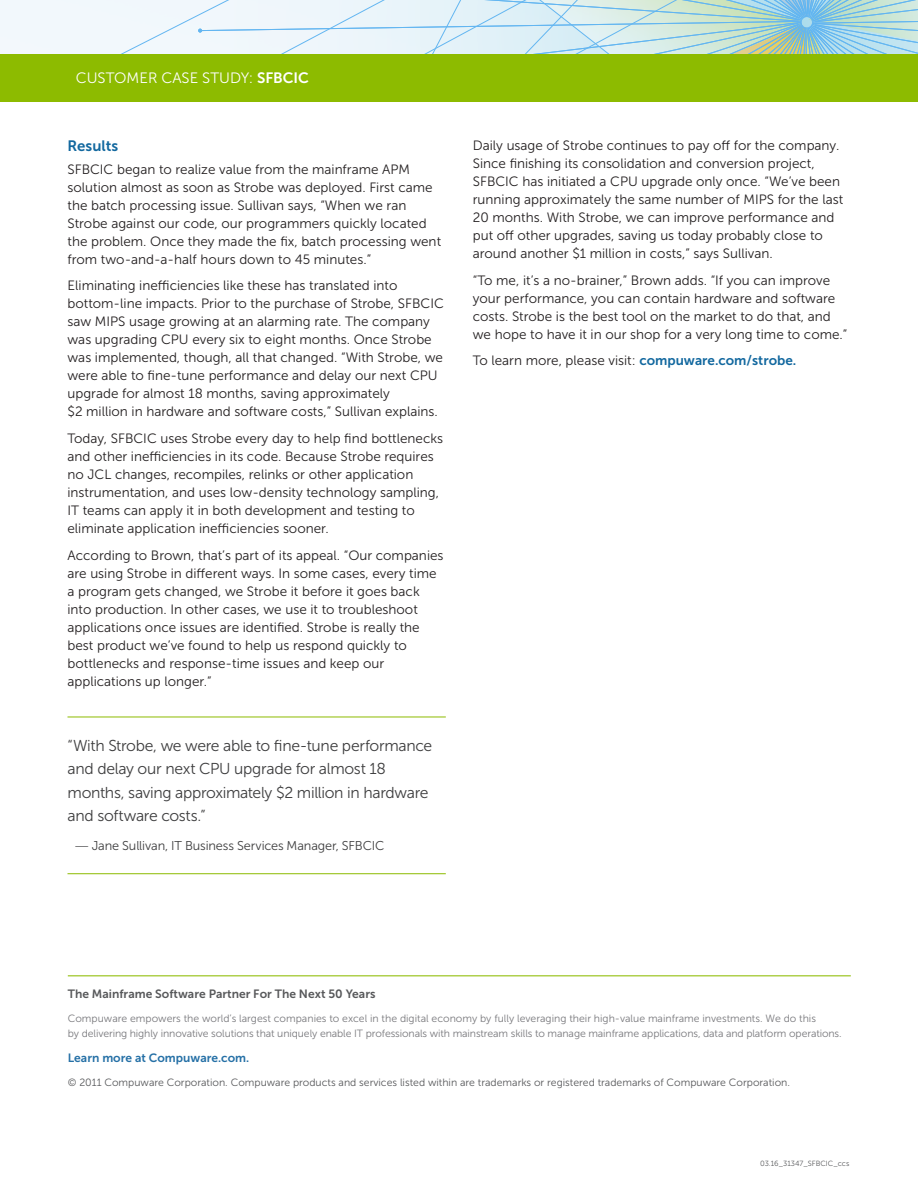
<style>
.page{position:relative;width:918px;height:1188px;background:#fff}
.page>*{position:absolute;margin:0;border:0;box-sizing:border-box;transform-origin:0 0}
.Quote_Text{font:15.75px/23.2px "Museo Sans 300";letter-spacing:-.02em;color:#3e3e3f}
.t1{font:15px "Museo Sans 300";color:#fff}
.Subhead{font:15px "Museo Sans 700";color:#12689f}
.Body{font:13.5px/18px "Museo Sans 300";color:#231f20}
.t2{font:12.75px "Museo Sans 300";letter-spacing:-.01em;color:#3e3e3f}
.Body-2{font:12px "Museo Sans 700";color:#57585a}
.Body-3{font:12px "Museo Sans 700";color:#2570a6}
.Body-4{font:10.5px/15px "Museo Sans 300";letter-spacing:-.01em;color:#78787c}
.Body-5{font:10.5px "Museo Sans 300";color:#57585a}
.Body-6{font:7.5px "Museo Sans 300";color:#57585a}
.s1{font-family:"Museo Sans 700"}
.s2{font-family:"Trade Gothic"}
.s3{font-family:"Museo Sans 700";color:#12689f}
</style>
<div class="page">
<svg style="left:32px;top:0;width:886px;height:54px"></svg>
<hr style="left:68px;top:975px;width:783px;height:1px;background:#8dbb00">
<div style="left:0;top:54px;width:918px;height:48px;background:#8dbb00"></div>
<hr style="left:68px;top:717px;width:378px;height:1px;background:#8dbb00">
<hr style="left:68px;top:873px;width:378px;height:1px;background:#8dbb00">
<p class="t1" style="left:76px;top:70px;width:235px">CUSTOMER CASE STUDY: <span class="s1">SFBCIC</span></p>
<p class="Subhead" style="left:68px;top:138px;width:52px">Results</p>
<p class="Body" style="left:68px;top:160px;width:375px">SFBCIC began to realize value from the mainframe APM solution almost as soon as Strobe was deployed. First came the batch processing issue. Sullivan says, “When we ran Strobe against our code, our programmers quickly located the problem. Once they made the fix, batch processing went from two-and-a-half hours down to 45 minutes.”</p>
<p class="Body" style="left:68px;top:277px;width:378px">Eliminating inefficiencies like these has translated into bottom-line impacts. Prior to the purchase of Strobe, SFBCIC saw MIPS usage growing at an alarming rate. The company was upgrading CPU every six to eight months. Once Strobe was implemented, though, all that changed. “With Strobe, we were able to fine-tune performance and delay our next CPU upgrade for almost 18 months, saving approximately<br>$2 million in hardware and software costs,” Sullivan explains.</p>
<p class="Body" style="left:68px;top:430px;width:377px">Today, SFBCIC uses Strobe every day to help find bottlenecks and other inefficiencies in its code. Because Strobe requires no JCL changes, recompiles, relinks or other application instrumentation, and uses low-density technology sampling, IT teams can apply it in both development and testing to eliminate application inefficiencies sooner.</p>
<p class="Body" style="left:68px;top:546px;width:378px">According to Brown, that’s part of its appeal. “Our companies are using Strobe in different ways. In some cases, every time a program gets changed, we Strobe it before it goes back into production. In other cases, we use it to troubleshoot applications once issues are identified. Strobe is really the best product we’ve found to help us respond quickly to bottlenecks and response-time issues and keep our applications up longer.”</p>
<p class="Quote_Text" style="left:68px;top:734px;width:366px">“With Strobe, we were able to fine-tune performance and delay our next CPU upgrade for almost 18 months, saving approximately $2 million in hardware and software costs.”</p>
<p class="t2" style="left:76px;top:839px;width:310px"><span class="s2">—</span> Jane Sullivan, IT Business Services Manager, SFBCIC</p>
<p class="Body" style="left:473px;top:137px;width:372px">Daily usage of Strobe continues to pay off for the company.<br>Since finishing its consolidation and conversion project, SFBCIC has initiated a CPU upgrade only once. “We’ve been running approximately the same number of MIPS for the last 20 months. With Strobe, we can improve performance and put off other upgrades, saving us today probably close to around another $1 million in costs,” says Sullivan.</p>
<p class="Body" style="left:473px;top:271px;width:376px">“To me, it’s a no-brainer,” Brown adds. “If you can improve your performance, you can contain hardware and software costs. Strobe is the best tool on the market to do that, and we hope to have it in our shop for a very long time to come.”</p>
<p class="Body" style="left:473px;top:352px;width:325px">To learn more, please visit: <span class="s3">compuware.com/strobe.</span></p>
<p class="Body-2" style="left:68px;top:987px;width:309px">The Mainframe Software Partner For The Next 50 Years</p>
<p class="Body-4" style="left:68px;top:1011px;width:775px">Compuware empowers the world’s largest companies to excel in the digital economy by fully leveraging their high-value mainframe investments. We do this<br>by delivering highly innovative solutions that uniquely enable IT professionals with mainstream skills to manage mainframe applications, data and platform operations.</p>
<p class="Body-3" style="left:68px;top:1051px;width:183px">Learn more at Compuware.com.</p>
<p class="Body-5" style="left:68px;top:1076px;width:724px">© 2011 Compuware Corporation. Compuware products and services listed within are trademarks or registered trademarks of Compuware Corporation.</p>
<p class="Body-6" style="left:760px;top:1160px;width:91px">03.16_31347_SFBCIC_ccs</p>
</div>
